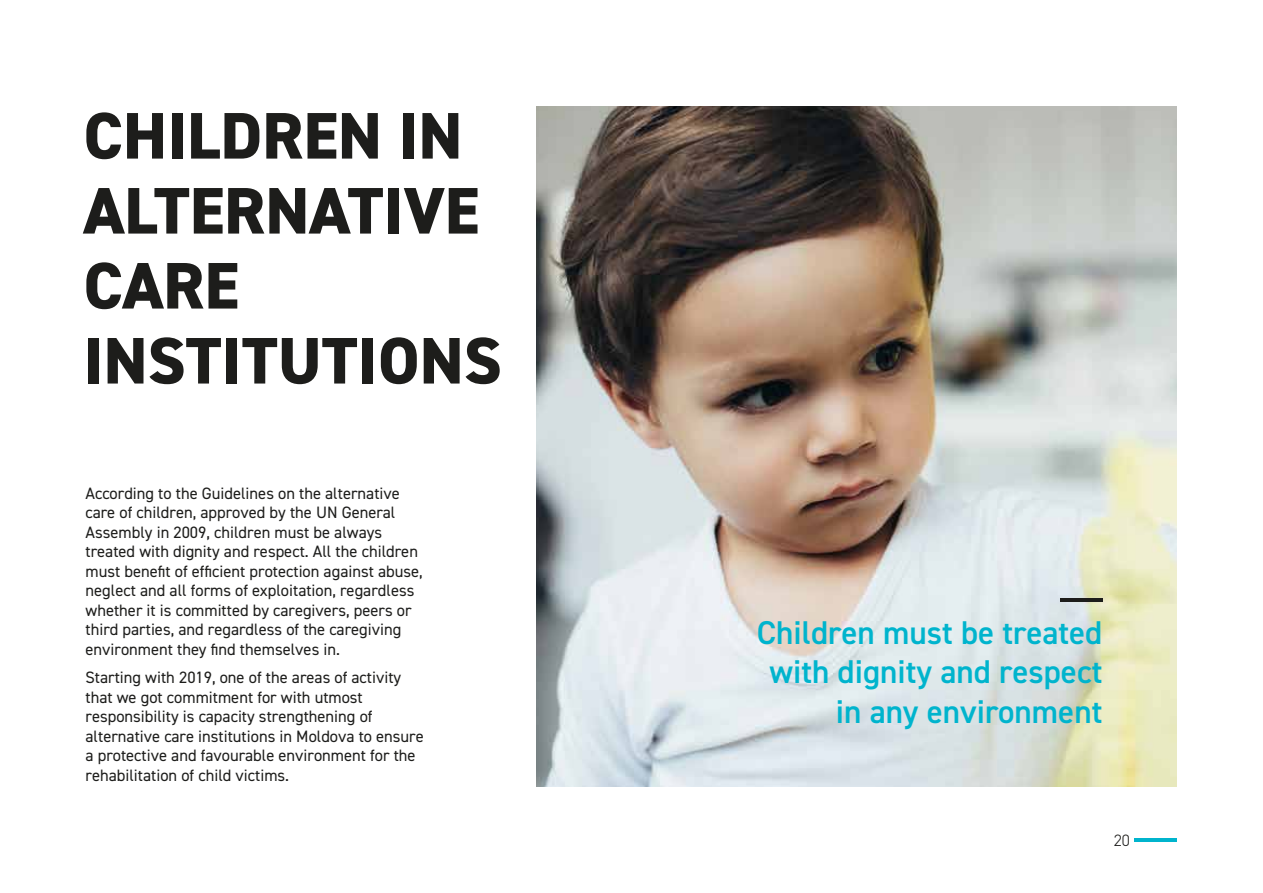
<style>
.page{position:relative;width:1263px;height:893px;background:#fff}
.page>*{position:absolute;margin:0;border:0;box-sizing:border-box;transform-origin:0 0}
.t1{font:800 66px/75px "DIN2014";color:#1d1d1b}
.t2{font:600 33px/39.6px "DIN2014";color:#00b4cd;text-align:right}
.t3{font:16.5px/19.5px "DIN2014";color:#1d1d1b}
.t4{font:300 16.5px "DIN2014";color:#1d1d1b}
</style>
<div class="page">
<hr style="left:1134px;top:838px;width:43px;height:4px;background:#00b4cd">
<img style="left:536px;top:106px;width:641px;height:681px">
<hr style="left:1060px;top:598px;width:42px;height:4px;background:#1d1d1b">
<h1 class="t1" style="left:83px;top:98px;width:420px">CHILDREN IN<br>ALTERNATIVE<br>CARE<br>INSTITUTIONS</h1>
<p class="t3" style="left:86px;top:483px;width:339px">According to the Guidelines on the alternative care of children, approved by the UN General Assembly in 2009, children must be always treated with dignity and respect. All the children must benefit of efficient protection against abuse, neglect and all forms of exploitation, regardless whether it is committed by caregivers, peers or third parties, and regardless of the caregiving environment they find themselves in.</p>
<p class="t3" style="left:86px;top:667px;width:340px">Starting with 2019, one of the areas of activity that we got commitment for with utmost responsibility is capacity strengthening of alternative care institutions in Moldova to ensure a protective and favourable environment for the rehabilitation of child victims.</p>
<h2 class="t2" style="left:757px;top:612px;width:347px">Children must be treated with dignity and respect in any environment</h2>
<p class="t4" style="left:1114px;top:830px;width:18px">20</p>
</div>
